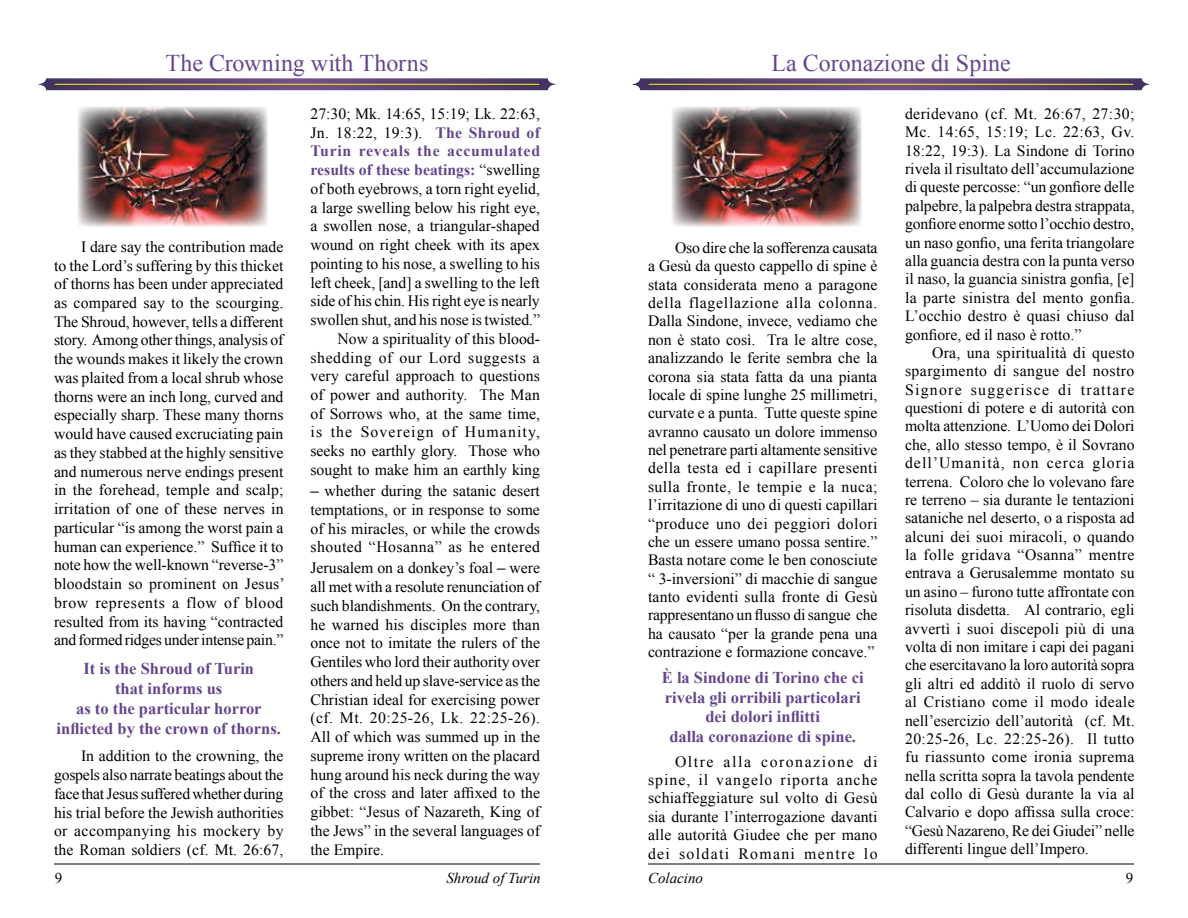
<style>
.page{position:relative;width:1188px;height:918px;background:#fff}
.page>*{position:absolute;margin:0;border:0;box-sizing:border-box;transform-origin:0 0}
.t1{font:24px "Times New Roman";color:#65458e}
.t2{font:700 16.5px/19.8px "Times New Roman";color:#65458e;text-align:center}
.t3{font:15.75px/18.5px "Times New Roman";color:#000;text-align:justify}
.t4{font:italic 15px "Times New Roman";color:#000}
.t5{font:15px "Times New Roman";color:#000}
.s1{font-weight:700;color:#65458e}
.s2{font-weight:700;font-size:16.5px}
</style>
<div class="page">
<svg style="left:631px;top:78px;width:520px;height:12px;background:#67507b"></svg>
<hr style="left:649px;top:84px;width:484px;height:1px;background:#fff200">
<hr style="left:648px;top:864px;width:486px;height:1px;background:#000">
<img style="left:672px;top:107px;width:189px;height:119px">
<svg style="left:37px;top:78px;width:520px;height:12px;background:#67507b"></svg>
<hr style="left:55px;top:84px;width:484px;height:1px;background:#fff200">
<hr style="left:54px;top:864px;width:486px;height:1px;background:#000">
<img style="left:78px;top:107px;width:189px;height:119px">
<h1 class="t1" style="left:166px;top:46px;width:264px">The Crowning with Thorns</h1>
<p class="t3" style="left:54px;top:237px;width:232px;text-indent:27px">I dare say the contribution made to the Lord’s suffering by this thicket of thorns has been under appreciated as compared say to the scourging.<br>The Shroud, however, tells a different story. Among other things, analysis of the wounds makes it likely the crown was plaited from a local shrub whose thorns were an inch long, curved and especially sharp. These many thorns would have caused excruciating pain as they stabbed at the highly sensitive and numerous nerve endings present in the forehead, temple and scalp; irritation of one of these nerves in particular “is among the worst pain a human can experience.” Suffice it to note how the well-known “reverse-3” bloodstain so prominent on Jesus’ brow represents a flow of blood resulted from its having “contracted and formed ridges under intense pain.”</p>
<p class="t2" style="left:57px;top:658px;width:226px">It is the Shroud of Turin<br>that informs us<br>as to the particular horror inflicted by the crown of thorns.</p>
<p class="t3" style="left:54px;top:747px;width:231px;text-indent:27px">In addition to the crowning, the gospels also narrate beatings about the face that Jesus suffered whether during his trial before the Jewish authorities or accompanying his mockery by the Roman soldiers (cf. Mt. 26:67,</p>
<p class="t3" style="left:311px;top:104px;width:231px;text-align:right">27:30; Mk. 14:65, 15:19; Lk. 22:63, Jn. 18:22, 19:3). <span class="s1">The Shroud of Turin reveals the accumulated results of these beatings:</span> “swelling of both eyebrows, a torn right eyelid, a large swelling below his right eye, a swollen nose, a triangular-shaped wound on right cheek with its apex pointing to his nose, a swelling to his left cheek, [and] a swelling to the left side of his chin. His right eye is nearly swollen shut, and his nose is twisted.” Now a spirituality of this blood&shy;shedding of our Lord suggests a very careful approach to questions of power and authority. The Man of Sorrows who, at the same time, is the Sovereign of Humanity, seeks no earthly glory. Those who sought to make him an earthly king</p>
<p class="t3" style="left:310px;top:481px;width:231px"><span class="s2">–</span> whether during the satanic desert temptations, or in response to some of his miracles, or while the crowds shouted “Hosanna” as he entered</p>
<p class="t3" style="left:310px;top:559px;width:231px">Jerusalem on a donkey’s foal <span class="s2">–</span> were all met with a resolute renunciation of such blandishments. On the contrary, he warned his disciples more than once not to imitate the rulers of the Gentiles who lord their authority over others and held up slave-service as the Christian ideal for exercising power (cf. Mt. 20:25-26, Lk. 22:25-26).<br>All of which was summed up in the supreme irony written on the placard hung around his neck during the way of the cross and later affixed to the gibbet: “Jesus of Nazareth, King of the Jews” in the several languages of the Empire.</p>
<p class="t5" style="left:55px;top:868px;width:9px">9</p>
<p class="t4" style="left:446px;top:868px;width:96px">Shroud of Turin</p>
<h1 class="t1" style="left:771px;top:46px;width:241px">La Coronazione di Spine</h1>
<p class="t3" style="left:648px;top:238px;width:231px;text-indent:27px">Oso dire che la sofferenza causata a Gesù da questo cappello di spine è stata considerata meno a paragone della flagellazione alla colonna.<br>Dalla Sindone, invece, vediamo che non è stato così. Tra le altre cose, analizzando le ferite sembra che la corona sia stata fatta da una pianta locale di spine lunghe 25 millimetri, curvate e a punta. Tutte queste spine avranno causato un dolore immenso nel penetrare parti altamente sensitive della testa ed i capillare presenti sulla fronte, le tempie e la nuca; l’irritazione di uno di questi capillari “produce uno dei peggiori dolori che un essere umano possa sentire.” Basta notare come le ben conosciute “ 3-inversioni” di macchie di sangue tanto evidenti sulla fronte di Gesù rappresentano un flusso di sangue che ha causato “per la grande pena una contrazione e formazione concave.”</p>
<p class="t2" style="left:662px;top:667px;width:203px">È la Sindone di Torino che ci rivela gli orribili particolari dei dolori inflitti<br>dalla coronazione di spine.</p>
<p class="t3" style="left:648px;top:752px;width:231px;text-indent:27px">Oltre alla coronazione di spine, il vangelo riporta anche schiaffeggiature sul volto di Gesù sia durante l’interrogazione davanti alle autorità Giudee che per mano dei soldati Romani mentre lo</p>
<p class="t3" style="left:905px;top:104px;width:231px">deridevano (cf. Mt. 26:67, 27:30; Mc. 14:65, 15:19; Lc. 22:63, Gv.<br>18:22, 19:3). La Sindone di Torino rivela il risultato dell’accumulazione di queste percosse: “un gonfiore delle palpebre, la palpebra destra strappata, gonfiore enorme sotto l’occhio destro, un naso gonfio, una ferita triangolare alla guancia destra con la punta verso il naso, la guancia sinistra gonfia, [e] la parte sinistra del mento gonfia.<br>L’occhio destro è quasi chiuso dal gonfiore, ed il naso è rotto.”</p>
<p class="t3" style="left:905px;top:343px;width:231px;text-indent:27px">Ora, una spiritualità di questo spargimento di sangue del nostro Signore suggerisce di trattare questioni di potere e di autorità con molta attenzione. L’Uomo dei Dolori che, allo stesso tempo, è il Sovrano dell’Umanità, non cerca gloria terrena. Coloro che lo volevano fare re terreno – sia durante le tentazioni sataniche nel deserto, o a risposta ad alcuni dei suoi miracoli, o quando la folle gridava “Osanna” mentre entrava a Gerusalemme montato su un asino – furono tutte affrontate con risoluta disdetta. Al contrario, egli avvertì i suoi discepoli più di una volta di non imitare i capi dei pagani che esercitavano la loro autorità sopra gli altri ed additò il ruolo di servo al Cristiano come il modo ideale nell’esercizio dell’autorità (cf. Mt.<br>20:25-26, Lc. 22:25-26). Il tutto fu riassunto come ironia suprema nella scritta sopra la tavola pendente dal collo di Gesù durante la via al Calvario e dopo affissa sulla croce: “Gesù Nazareno, Re dei Giudei” nelle differenti lingue dell’Impero.</p>
<p class="t4" style="left:648px;top:868px;width:57px">Colacino</p>
<p class="t5" style="left:1126px;top:868px;width:9px">9</p>
</div>
